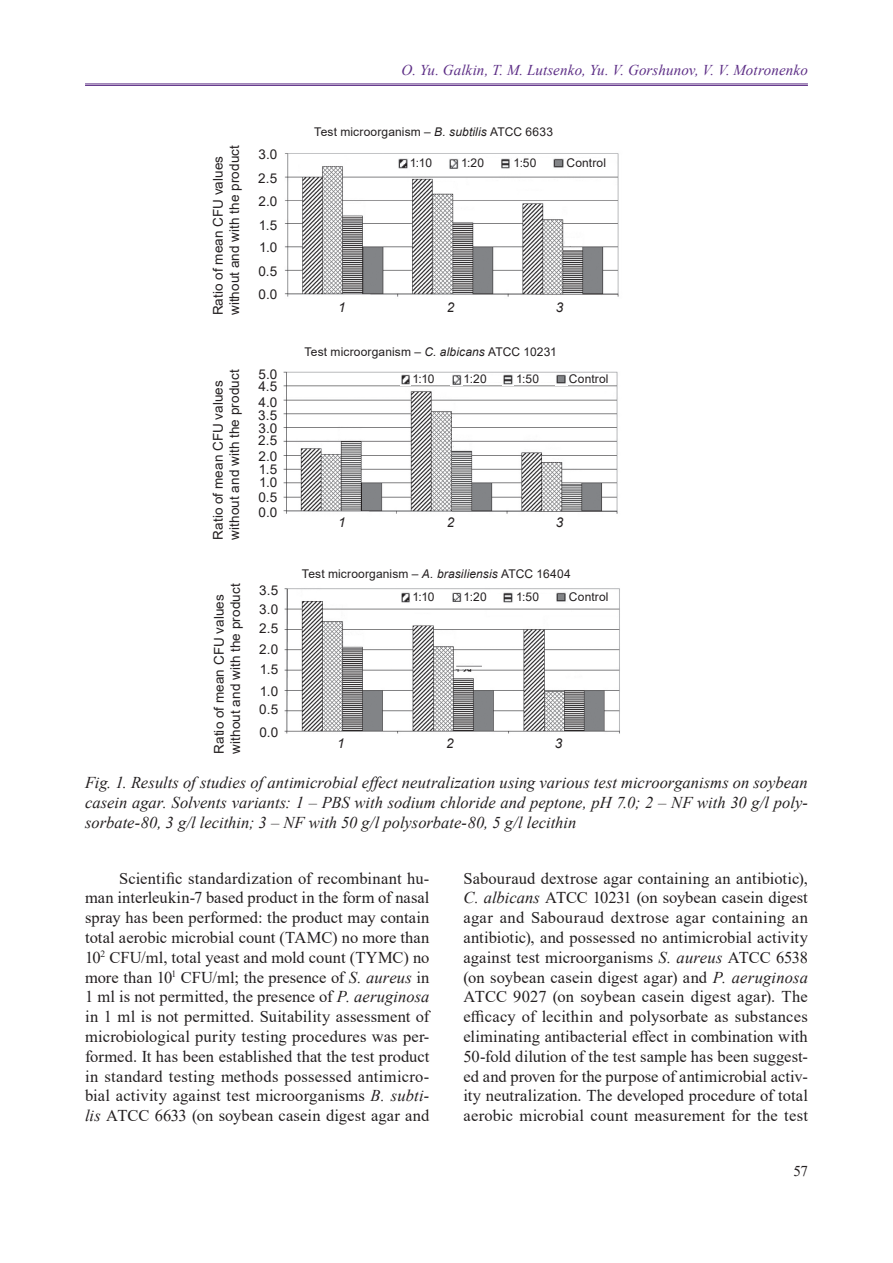
<style>
.page{position:relative;width:893px;height:1263px;background:#fff}
.page>*{position:absolute;margin:0;border:0;box-sizing:border-box;transform-origin:0 0}
.t1{font:16.5px/19.8px "Times New Roman";letter-spacing:.01em;color:#231f20;text-align:justify}
.t2{font:italic 16.5px/19.8px "Times New Roman";color:#231f20;text-align:justify}
.t3{font:italic 15px "Times New Roman";letter-spacing:.005em;color:#5d2e86}
.t4{font:15px "Times New Roman";color:#231f20}
.t5{font:13.5px/16.2px "Arial";letter-spacing:.005em;color:#231f20}
.t6{font:italic 13.5px "Arial";color:#231f20}
.t7{font:12px "Arial";letter-spacing:.015em;color:#231f20}
.s1{font-style:italic}
</style>
<div class="page">
<hr style="left:85px;top:84px;width:723px;height:1px;background:#5d2e86">
<hr style="left:85px;top:85px;width:723px;height:1px;background:#5d2e86">
<img style="left:284px;top:371px;width:334px;height:143px">
<div style="left:483px;top:374px;width:124px;height:8px;background:#fff"></div>
<img style="left:284px;top:153px;width:335px;height:144px">
<div style="left:477px;top:158px;width:126px;height:16px;background:#fff"></div>
<img style="left:284px;top:588px;width:336px;height:146px">
<div style="left:474px;top:594px;width:134px;height:10px;background:#fff"></div>
<svg style="left:398px;top:158px;width:10px;height:11px"></svg>
<svg style="left:448px;top:158px;width:12px;height:11px"></svg>
<svg style="left:500px;top:158px;width:11px;height:11px"></svg>
<svg style="left:553px;top:158px;width:12px;height:10px"></svg>
<svg style="left:400px;top:374px;width:11px;height:11px"></svg>
<svg style="left:451px;top:374px;width:11px;height:11px"></svg>
<svg style="left:503px;top:374px;width:11px;height:11px"></svg>
<svg style="left:555px;top:374px;width:13px;height:11px"></svg>
<svg style="left:400px;top:592px;width:11px;height:11px"></svg>
<svg style="left:451px;top:592px;width:11px;height:11px"></svg>
<svg style="left:503px;top:592px;width:11px;height:11px"></svg>
<svg style="left:555px;top:592px;width:13px;height:11px"></svg>
<p class="t3" style="left:402px;top:60px;width:408px">O. Yu. Galkin, T. M. Lutsenko, Yu. V. Gorshunov, V. V. Motronenko</p>
<p class="t5" style="left:210px;top:315px;width:172px;rotate:-90deg">Ratio of mean CFU values without and with the product</p>
<p class="t5" style="left:258px;top:146px;width:20px">3.0</p>
<p class="t5" style="left:258px;top:193px;width:20px">2.0</p>
<p class="t5" style="left:259px;top:239px;width:20px">1.0</p>
<p class="t5" style="left:258px;top:170px;width:21px">2.5</p>
<p class="t5" style="left:259px;top:217px;width:20px">1.5</p>
<p class="t5" style="left:258px;top:259px;width:20px;line-height:23.9px">0.5<br>0.0</p>
<p class="t5" style="left:210px;top:540px;width:172px;rotate:-90deg">Ratio of mean CFU values without and with the product</p>
<p class="t5" style="left:258px;top:361px;width:20px;line-height:27.6px">5.0<br>4.0</p>
<p class="t5" style="left:258px;top:372px;width:21px;line-height:28.5px">4.5<br>3.5</p>
<p class="t5" style="left:258px;top:415px;width:20px;line-height:27px;text-align:justify">3.0<br>2.0<br>1.0</p>
<p class="t5" style="left:258px;top:426px;width:21px;line-height:28.5px;text-align:justify">2.5<br>1.5<br>0.5</p>
<p class="t5" style="left:259px;top:504px;width:20px">0.0</p>
<p class="t5" style="left:211px;top:754px;width:172px;rotate:-90deg">Ratio of mean CFU values without and with the product</p>
<p class="t5" style="left:259px;top:582px;width:21px">3.5</p>
<p class="t5" style="left:259px;top:601px;width:20px">3.0</p>
<p class="t5" style="left:259px;top:641px;width:20px">2.0</p>
<p class="t5" style="left:260px;top:683px;width:20px">1.0</p>
<p class="t5" style="left:259px;top:620px;width:21px">2.5</p>
<p class="t5" style="left:260px;top:661px;width:20px">1.5</p>
<p class="t5" style="left:259px;top:698px;width:20px;line-height:23px">0.5<br>0.0</p>
<p class="t7" style="left:314px;top:124px;width:240px">Test microorganism – <span class="s1">B. subtilis</span> ATCC 6633</p>
<p class="t7" style="left:410px;top:154px;width:24px">1:10</p>
<p class="t7" style="left:461px;top:154px;width:25px">1:20</p>
<p class="t7" style="left:513px;top:154px;width:25px">1:50</p>
<p class="t7" style="left:566px;top:154px;width:41px">Control</p>
<p class="t6" style="left:338px;top:299px;width:9px">1</p>
<p class="t6" style="left:447px;top:299px;width:9px">2</p>
<p class="t6" style="left:556px;top:299px;width:9px">3</p>
<p class="t7" style="left:304px;top:344px;width:254px">Test microorganism – <span class="s1">C. albicans</span> ATCC 10231</p>
<p class="t7" style="left:412px;top:370px;width:24px">1:10</p>
<p class="t7" style="left:464px;top:370px;width:25px">1:20</p>
<p class="t7" style="left:516px;top:370px;width:25px">1:50</p>
<p class="t7" style="left:569px;top:370px;width:41px">Control</p>
<p class="t6" style="left:338px;top:513px;width:9px">1</p>
<p class="t6" style="left:447px;top:513px;width:9px">2</p>
<p class="t6" style="left:556px;top:513px;width:9px">3</p>
<p class="t7" style="left:302px;top:565px;width:270px">Test microorganism – <span class="s1">A. brasiliensis</span> ATCC 16404</p>
<p class="t7" style="left:412px;top:588px;width:24px">1:10</p>
<p class="t7" style="left:464px;top:588px;width:25px">1:20</p>
<p class="t7" style="left:516px;top:588px;width:25px">1:50</p>
<p class="t7" style="left:569px;top:588px;width:41px">Control</p>
<p class="t6" style="left:337px;top:734px;width:9px">1</p>
<p class="t6" style="left:446px;top:734px;width:9px">2</p>
<p class="t6" style="left:555px;top:734px;width:9px">3</p>
<p class="t2" style="left:85px;top:772px;width:724px">Fig. 1. Results of studies of antimicrobial effect neutralization using various test microorganisms on soybean casein agar. Solvents variants: 1 – PBS with sodium chloride and peptone, pH 7.0; 2 – NF with 30 g/l poly&shy;sorbate-80, 3 g/l lecithin; 3 – NF with 50 g/l polysorbate-80, 5 g/l lecithin</p>
<p class="t1" style="left:85px;top:868px;width:346px;text-indent:34px">Scientific standardization of recombinant hu&shy;man interleukin-7 based product in the form of nasal spray has been performed: the product may contain total aerobic microbial count (TAMC) no more than 10<sup>2</sup> CFU/ml, total yeast and mold count (TYMC) no more than 10<sup>1</sup> CFU/ml; the presence of <span class="s1">S. aureus</span> in 1 ml is not permitted, the presence of <span class="s1">P. aeruginosa </span>in 1 ml is not permitted. Suitability assessment of microbiological purity testing procedures was per&shy;formed. It has been established that the test product in standard testing methods possessed antimicro&shy;bial activity against test microorganisms <span class="s1">B. subti&shy;lis</span> ATCC 6633 (on soybean casein digest agar and</p>
<p class="t1" style="left:463px;top:868px;width:346px">Sabouraud dextrose agar containing an antibiotic), <span class="s1">C. albicans</span> АТСС 10231 (on soybean casein digest agar and Sabouraud dextrose agar containing an antibiotic), and possessed no antimicrobial activity against test microorganisms <span class="s1">S. aureus</span> ATCC 6538 (on soybean casein digest agar) and <span class="s1">P. aeruginosa </span>ATCC 9027 (on soybean casein digest agar). The efficacy of lecithin and polysorbate as substances eliminating antibacterial effect in combination with 50-fold dilution of the test sample has been suggest&shy;ed and proven for the purpose of antimicrobial activ&shy;ity neutralization. The developed procedure of total aerobic microbial count measurement for the test</p>
<p class="t4" style="left:793px;top:1160px;width:16px">57</p>
</div>
